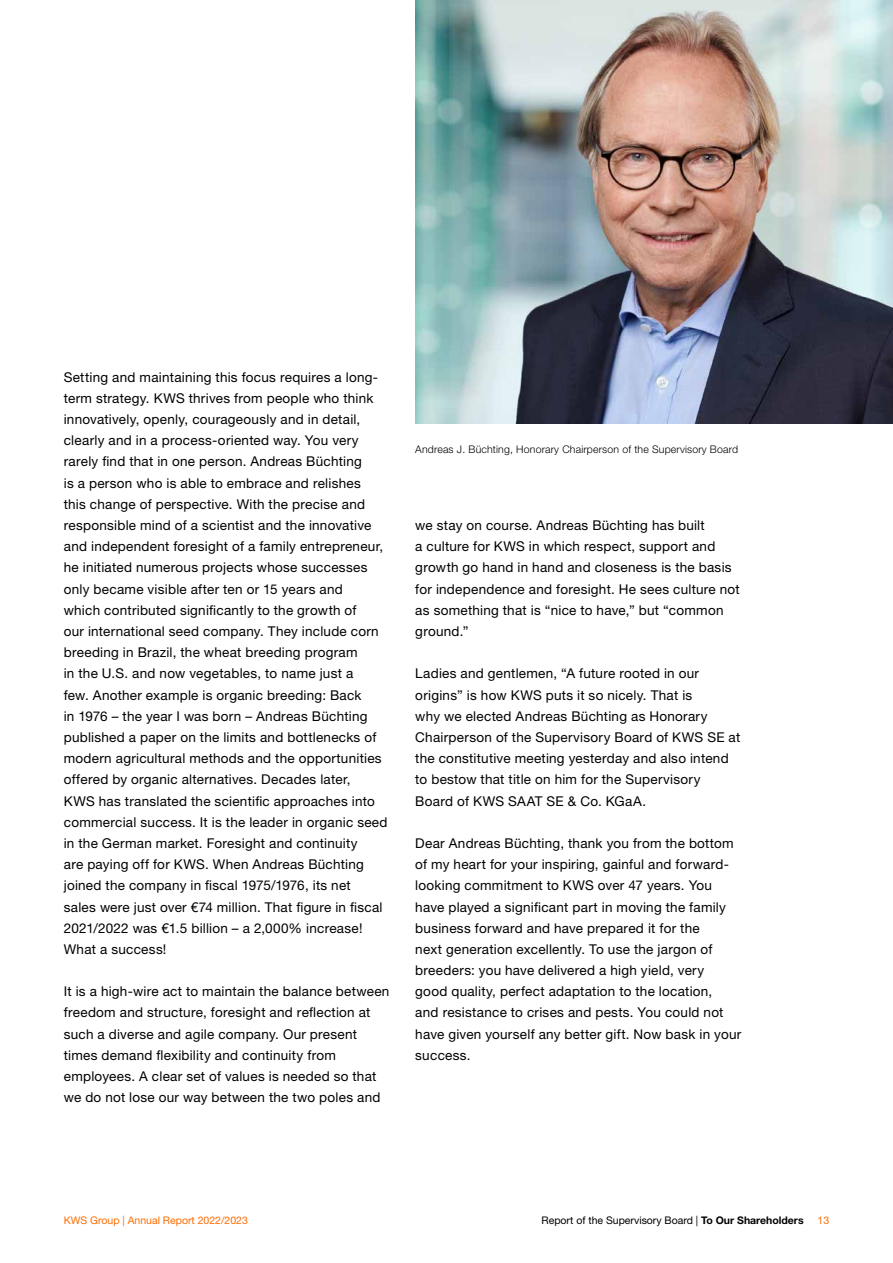
<style>
.page{position:relative;width:893px;height:1263px;background:#fff}
.page>*{position:absolute;margin:0;border:0;box-sizing:border-box;transform-origin:0 0}
.t1{font:13.5px/21.1px "Helvetica Neue LT Std";letter-spacing:.02em;color:#000}
.t2{font:300 10.5px "Helvetica Neue LT Std";letter-spacing:.015em;color:#000}
.t3{font:10.5px "Helvetica Neue LT Std";color:#000}
.t4{font:10.5px "Helvetica Neue LT Std";color:#ff6c00}
.s1{font-weight:700}
</style>
<div class="page">
<img style="left:415px;top:0;width:478px;height:424px">
<p class="t1" style="left:64px;top:366px;width:325px">Setting and maintaining this focus requires a long&shy;term strategy. KWS thrives from people who think innovatively, openly, courageously and in detail, clearly and in a process-oriented way. You very rarely find that in one person. Andreas Büchting<br>is a person who is able to embrace and relishes<br>this change of perspective. With the precise and responsible mind of a scientist and the innovative and independent foresight of a family entrepreneur, he initiated numerous projects whose successes only became visible after ten or 15 years and<br>which contributed significantly to the growth of<br>our international seed company. They include corn breeding in Brazil, the wheat breeding program<br>in the U.S. and now vegetables, to name just a<br>few. Another example is organic breeding: Back<br>in 1976 – the year I was born – Andreas Büchting published a paper on the limits and bottlenecks of modern agricultural methods and the opportunities offered by organic alternatives. Decades later,<br>KWS has translated the scientific approaches into commercial success. It is the leader in organic seed in the German market. Foresight and continuity<br>are paying off for KWS. When Andreas Büchting joined the company in fiscal 1975/1976, its net<br>sales were just over €74 million. That figure in fiscal 2021/2022 was €1.5 billion – a 2,000% increase!<br>What a success!</p>
<p class="t1" style="left:64px;top:981px;width:327px">It is a high-wire act to maintain the balance between freedom and structure, foresight and reflection at such a diverse and agile company. Our present times demand flexibility and continuity from employees. A clear set of values is needed so that we do not lose our way between the two poles and</p>
<p class="t2" style="left:415px;top:442px;width:324px">Andreas J. Büchting, Honorary Chairperson of the Supervisory Board</p>
<p class="t1" style="left:415px;top:514px;width:326px">we stay on course. Andreas Büchting has built<br>a culture for KWS in which respect, support and growth go hand in hand and closeness is the basis for independence and foresight. He sees culture not as something that is “nice to have,” but “common ground.”</p>
<p class="t1" style="left:415px;top:663px;width:327px">Ladies and gentlemen, “A future rooted in our origins” is how KWS puts it so nicely. That is<br>why we elected Andreas Büchting as Honorary Chairperson of the Supervisory Board of KWS SE at the constitutive meeting yesterday and also intend to bestow that title on him for the Supervisory Board of KWS SAAT SE &amp; Co. KGaA.</p>
<p class="t1" style="left:415px;top:832px;width:327px">Dear Andreas Büchting, thank you from the bottom of my heart for your inspiring, gainful and forward&shy;looking commitment to KWS over 47 years. You have played a significant part in moving the family business forward and have prepared it for the<br>next generation excellently. To use the jargon of breeders: you have delivered a high yield, very<br>good quality, perfect adaptation to the location,<br>and resistance to crises and pests. You could not have given yourself any better gift. Now bask in your success.</p>
<p class="t4" style="left:64px;top:1214px;width:186px">KWS Group | Annual Report 2022/2023</p>
<p class="t3" style="left:541px;top:1214px;width:264px">Report of the Supervisory Board | <span class="s1">To Our Shareholders</span></p>
<p class="t4" style="left:817px;top:1214px;width:13px">13</p>
</div>
